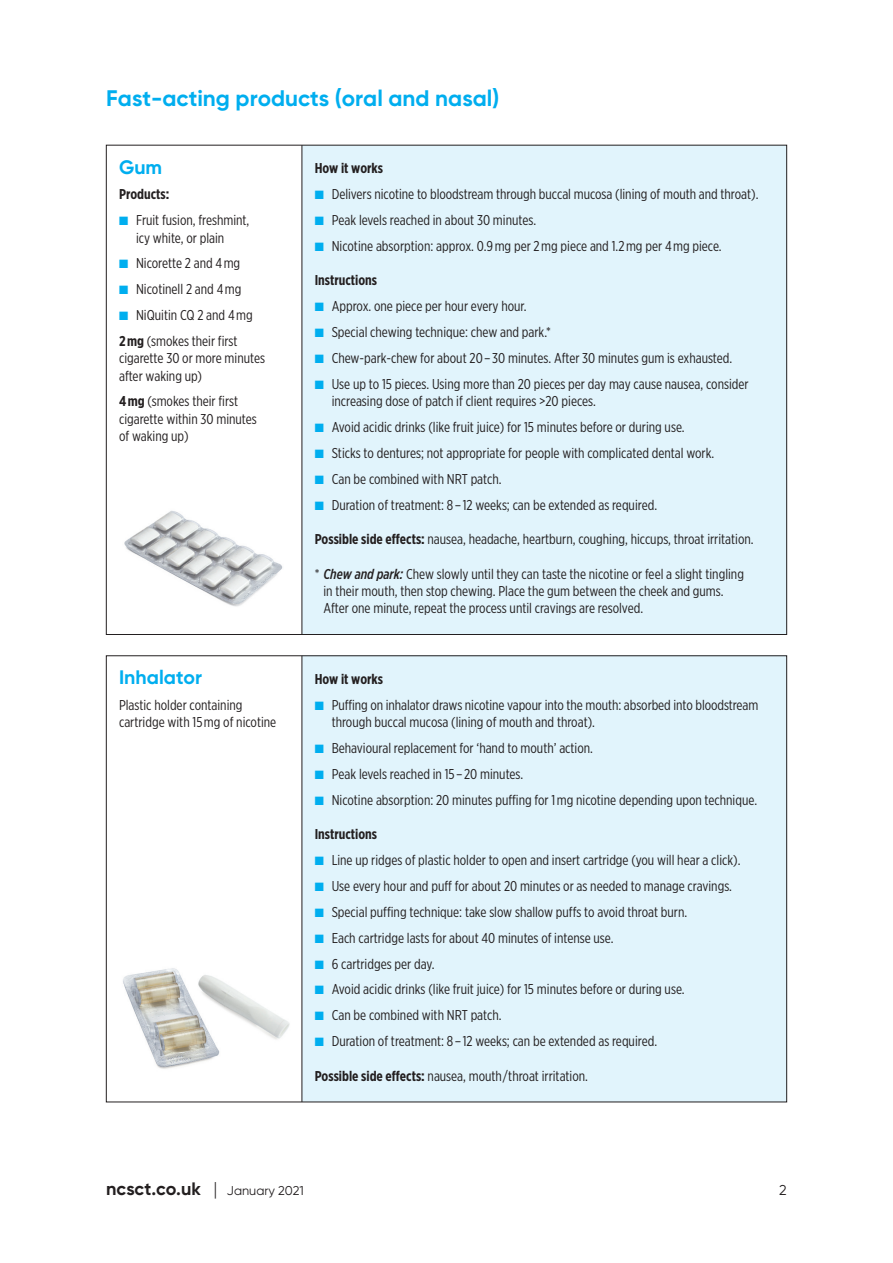
<style>
.page{position:relative;width:893px;height:1263px;background:#fff}
.page>*{position:absolute;margin:0;border:0;box-sizing:border-box;transform-origin:0 0}
.t1{font:700 22.5px "Gilroy";color:#00aeef}
.t2{font:700 19.5px "Gilroy";color:#00aeef}
.t3{font:700 18px "Gilroy";letter-spacing:.005em;color:#231f20}
.t4{font:14.25px/17.2px "Gotham X Narrow";color:#231f20}
.t5{font:700 14.25px "Gotham X Narrow";color:#231f20}
.t6{font:14.25px "Gilroy";color:#231f20}
.s1{color:#00aeef}
.s2{font-weight:700}
.s3{font-weight:500;font-style:italic}
.s4{font-weight:300}
.s5{font-weight:400;font-size:12.75px}
</style>
<div class="page">
<img style="left:105px;top:935px;width:185px;height:160px">
<img style="left:105px;top:492px;width:178px;height:132px">
<div style="left:302px;top:145px;width:485px;height:489px;background:#e1f4fc"></div>
<hr style="left:301px;top:145px;width:1px;height:489px;background:#231f20">
<div style="left:302px;top:656px;width:485px;height:446px;background:#e1f4fc"></div>
<hr style="left:301px;top:656px;width:1px;height:446px;background:#231f20">
<h1 class="t1" style="left:106px;top:90px;width:395px">Fast-acting products (oral and nasal)</h1>
<h2 class="t2" style="left:119px;top:160px;width:45px">Gum</h2>
<p class="t5" style="left:119px;top:189px;width:52px">Products:</p>
<p class="t4" style="left:119px;top:213px;width:132px;text-align:center"><span class="s1">■</span> Fruit fusion, freshmint, icy white, or plain</p>
<p class="t4" style="left:119px;top:256px;width:123px"><span class="s1">■</span> Nicorette 2 and 4mg</p>
<p class="t4" style="left:119px;top:282px;width:124px"><span class="s1">■</span> Nicotinell 2 and 4mg</p>
<p class="t4" style="left:119px;top:303px;width:135px;line-height:26px"><span class="s1">■</span> NiQuitin CQ 2 and 4mg<br><span class="s2">2mg</span> (smokes their first</p>
<p class="t4" style="left:119px;top:351px;width:147px">cigarette 30 or more minutes after waking up)</p>
<p class="t4" style="left:119px;top:394px;width:139px"><span class="s2">4mg</span> (smokes their first cigarette within 30 minutes of waking up)</p>
<h2 class="t2" style="left:119px;top:670px;width:84px">Inhalator</h2>
<p class="t4" style="left:119px;top:697px;width:159px">Plastic holder containing cartridge with 15mg of nicotine</p>
<p class="t5" style="left:315px;top:162px;width:70px">How it works</p>
<p class="t4" style="left:315px;top:187px;width:445px"><span class="s1">■</span> Delivers nicotine to bloodstream through buccal mucosa (lining of mouth and throat).</p>
<p class="t4" style="left:315px;top:213px;width:223px"><span class="s1">■</span> Peak levels reached in about 30 minutes.</p>
<p class="t4" style="left:315px;top:238px;width:409px"><span class="s1">■</span> Nicotine absorption: approx. 0.9mg per 2mg piece and 1.2mg per 4mg piece.</p>
<p class="t5" style="left:315px;top:275px;width:64px">Instructions</p>
<p class="t4" style="left:315px;top:299px;width:214px"><span class="s1">■</span> Approx. one piece per hour every hour.</p>
<p class="t4" style="left:315px;top:325px;width:238px"><span class="s1">■</span> Special chewing technique: chew and park.*</p>
<p class="t4" style="left:315px;top:351px;width:419px"><span class="s1">■</span> Chew-park-chew for about 20–30 minutes. After 30 minutes gum is exhausted.</p>
<p class="t4" style="left:332px;top:376px;width:418px;text-indent:-17px"><span class="s1">■</span> Use up to 15 pieces. Using more than 20 pieces per day may cause nausea, consider increasing dose of patch if client requires &gt;20 pieces.</p>
<p class="t4" style="left:315px;top:420px;width:371px"><span class="s1">■</span> Avoid acidic drinks (like fruit juice) for 15 minutes before or during use.</p>
<p class="t4" style="left:315px;top:445px;width:401px"><span class="s1">■</span> Sticks to dentures; not appropriate for people with complicated dental work.</p>
<p class="t4" style="left:315px;top:471px;width:188px"><span class="s1">■</span> Can be combined with NRT patch.</p>
<p class="t4" style="left:315px;top:497px;width:344px"><span class="s1">■</span> Duration of treatment: 8–12 weeks; can be extended as required.</p>
<p class="t4" style="left:315px;top:532px;width:440px"><span class="s2">Possible side effects:</span> nausea, headache, heartburn, coughing, hiccups, throat irritation.</p>
<p class="t4" style="left:323px;top:566px;width:422px;text-indent:-9px">* <span class="s3">Chew and park:</span> Chew slowly until they can taste the nicotine or feel a slight tingling in their mouth, then stop chewing. Place the gum between the cheek and gums.<br>After one minute, repeat the process until cravings are resolved.</p>
<p class="t5" style="left:315px;top:673px;width:70px">How it works</p>
<p class="t4" style="left:332px;top:697px;width:428px;text-indent:-17px"><span class="s1">■</span> Puffing on inhalator draws nicotine vapour into the mouth: absorbed into bloodstream through buccal mucosa (lining of mouth and throat).</p>
<p class="t4" style="left:315px;top:740px;width:280px"><span class="s1">■</span> Behavioural replacement for ‘hand to mouth’ action.</p>
<p class="t4" style="left:315px;top:766px;width:210px"><span class="s1">■</span> Peak levels reached in 15–20 minutes.</p>
<p class="t4" style="left:315px;top:792px;width:444px"><span class="s1">■</span> Nicotine absorption: 20 minutes puffing for 1mg nicotine depending upon technique.</p>
<p class="t5" style="left:315px;top:828px;width:64px">Instructions</p>
<p class="t4" style="left:315px;top:852px;width:427px"><span class="s1">■</span> Line up ridges of plastic holder to open and insert cartridge (you will hear a click).</p>
<p class="t4" style="left:315px;top:878px;width:419px"><span class="s1">■</span> Use every hour and puff for about 20 minutes or as needed to manage cravings.</p>
<p class="t4" style="left:315px;top:904px;width:374px"><span class="s1">■</span> Special puffing technique: take slow shallow puffs to avoid throat burn.</p>
<p class="t4" style="left:315px;top:930px;width:300px"><span class="s1">■</span> Each cartridge lasts for about 40 minutes of intense use.</p>
<p class="t4" style="left:315px;top:956px;width:121px"><span class="s1">■</span> 6 cartridges per day.</p>
<p class="t4" style="left:315px;top:982px;width:371px"><span class="s1">■</span> Avoid acidic drinks (like fruit juice) for 15 minutes before or during use.</p>
<p class="t4" style="left:315px;top:1008px;width:188px"><span class="s1">■</span> Can be combined with NRT patch.</p>
<p class="t4" style="left:315px;top:1034px;width:344px"><span class="s1">■</span> Duration of treatment: 8–12 weeks; can be extended as required.</p>
<p class="t4" style="left:315px;top:1068px;width:275px"><span class="s2">Possible side effects:</span> nausea, mouth/throat irritation.</p>
<p class="t3" style="left:106px;top:1182px;width:199px">ncsct.co.uk <span class="s4">|</span> <span class="s5">January 2021</span></p>
<p class="t6" style="left:779px;top:1185px;width:9px">2</p>
</div>
